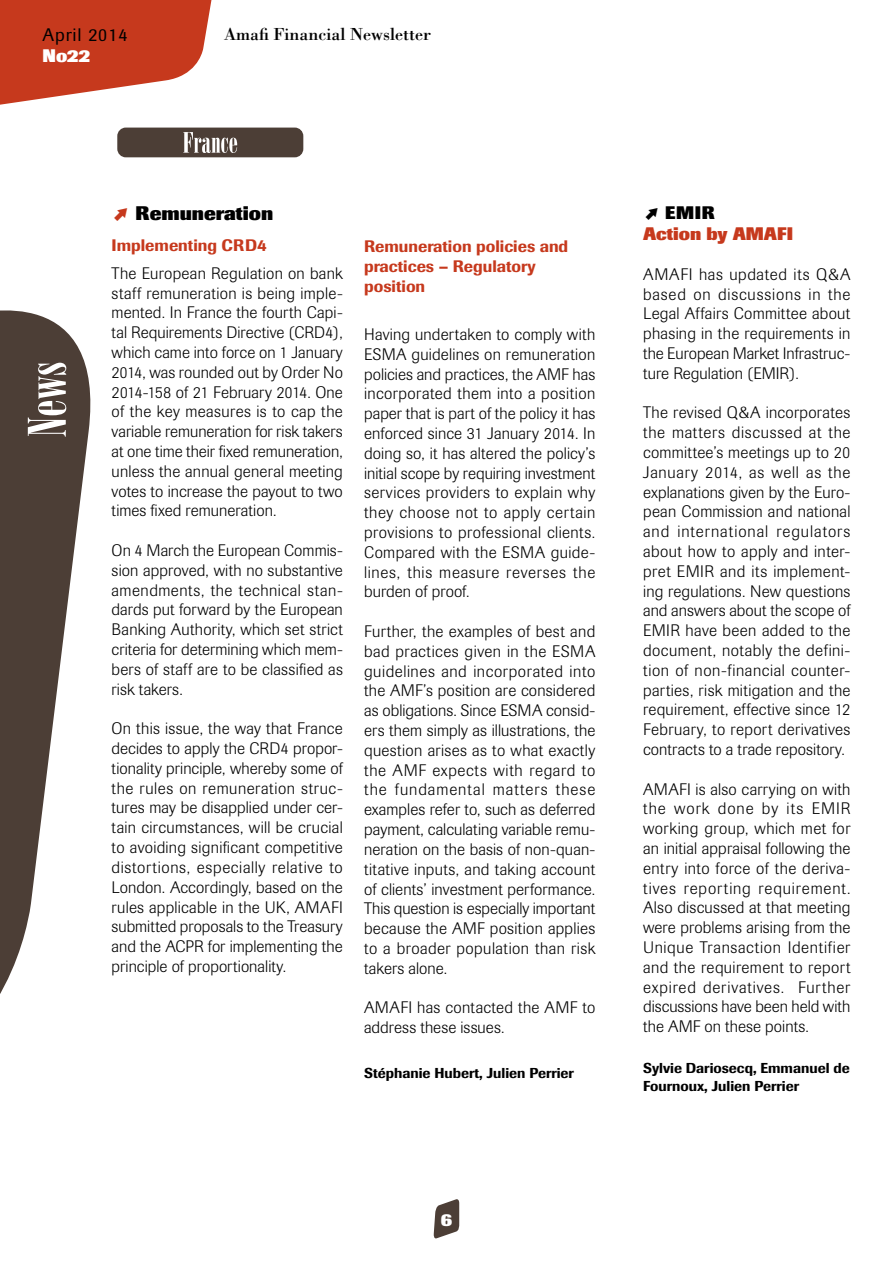
<style>
.page{position:relative;width:893px;height:1263px;background:#fff}
.page>*{position:absolute;margin:0;border:0;box-sizing:border-box;transform-origin:0 0}
.t1{font:52.5px "Bodoni Poster Compressed";color:#fff}
.t2{font:800 19.5px "Imago";color:#000}
.t3{font:18px "Bodoni";color:#000}
.t4{font:800 18px/21.6px "Imago";color:#c6391d}
.t5{font:18px "Imago";letter-spacing:.05em;color:#000}
.t6{font:800 18px "Imago";color:#fff}
.t7{font:300 16.5px/19.8px "Imago";letter-spacing:.01em;color:#000;text-align:justify}
.t8{font:500 16.5px/19.8px "Imago";color:#c6391d}
.t9{font:500 14.25px/18px "Imago";color:#000}
.s1{font-family:"Zeal";font-weight:400;color:#c6391d}
.s2{font-family:"Zeal";font-weight:400;color:#000}
.s3{color:#000}
</style>
<div class="page">
<svg style="left:433px;top:1199px;width:26px;height:40px"></svg>
<svg style="left:0;top:0;width:212px;height:105px"></svg>
<svg style="left:0;top:310px;width:91px;height:684px;fill:#4c3e36"></svg>
<div style="left:117px;top:128px;width:186px;height:29px;background:#4c3e36;border-radius:9px"></div>
<svg style="left:183px;top:132px;width:54px;height:21px"></svg>
<p class="t5" style="left:43px;top:24px;width:86px">April 2014</p>
<p class="t6" style="left:43px;top:45px;width:50px">No22</p>
<p class="t3" style="left:224px;top:23px;width:209px">Amafi Financial Newsletter</p>
<h1 class="t1" style="left:17px;top:437px;width:77px;rotate:-90deg">News</h1>
<p class="t2" style="left:112px;top:201px;width:163px"><span class="s1">j</span> Remuneration</p>
<p class="t8" style="left:112px;top:235px;width:157px">Implementing CRD4</p>
<p class="t7" style="left:112px;top:263px;width:233px">The European Regulation on bank staff remuneration is being imple&shy;mented. In France the fourth Capi&shy;tal Requirements Directive (CRD4), which came into force on 1 January 2014, was rounded out by Order No 2014-158 of 21 February 2014. One of the key measures is to cap the variable remuneration for risk takers at one time their fixed remuneration, unless the annual general meeting votes to increase the payout to two times fixed remuneration.</p>
<p class="t7" style="left:112px;top:541px;width:233px">On 4 March the European Commis&shy;sion approved, with no substantive amendments, the technical stan&shy;dards put forward by the European Banking Authority, which set strict criteria for determining which mem&shy;bers of staff are to be classified as risk takers.</p>
<p class="t7" style="left:112px;top:719px;width:233px">On this issue, the way that France decides to apply the CRD4 propor&shy;tionality principle, whereby some of the rules on remuneration struc&shy;tures may be disapplied under cer&shy;tain circumstances, will be crucial to avoiding significant competitive distortions, especially relative to London. Accordingly, based on the rules applicable in the UK, AMAFI submitted proposals to the Treasury and the ACPR for implementing the principle of proportionality.</p>
<p class="t8" style="left:364px;top:237px;width:206px">Remuneration policies and practices – Regulatory position</p>
<p class="t7" style="left:364px;top:325px;width:233px">Having undertaken to comply with ESMA guidelines on remuneration policies and practices, the AMF has incorporated them into a position paper that is part of the policy it has enforced since 31 January 2014. In doing so, it has altered the policy’s initial scope by requiring investment services providers to explain why they choose not to apply certain provisions to professional clients.<br>Compared with the ESMA guide&shy;lines, this measure reverses the burden of proof.</p>
<p class="t7" style="left:364px;top:622px;width:233px">Further, the examples of best and bad practices given in the ESMA guidelines and incorporated into the AMF’s position are considered as obligations. Since ESMA consid&shy;ers them simply as illustrations, the question arises as to what exactly the AMF expects with regard to the fundamental matters these examples refer to, such as deferred payment, calculating variable remu&shy;neration on the basis of non-quan&shy;titative inputs, and taking account of clients’ investment performance.<br>This question is especially important because the AMF position applies to a broader population than risk takers alone.</p>
<p class="t7" style="left:364px;top:998px;width:233px">AMAFI has contacted the AMF to address these issues.</p>
<p class="t9" style="left:364px;top:1063px;width:211px">Stéphanie Hubert, Julien Perrier</p>
<p class="t4" style="left:643px;top:202px;width:152px"><span class="s2">j</span> <span class="s3">EMIR<br></span>Action by AMAFI</p>
<p class="t7" style="left:643px;top:264px;width:209px">AMAFI has updated its Q&amp;A based on discussions in the Legal Affairs Committee about phasing in the requirements in the European Market Infrastruc&shy;ture Regulation (EMIR).</p>
<p class="t7" style="left:643px;top:403px;width:209px">The revised Q&amp;A incorporates the matters discussed at the committee’s meetings up to 20<br>January 2014, as well as the explanations given by the Euro&shy;pean Commission and national and international regulators about how to apply and inter&shy;pret EMIR and its implement&shy;ing regulations. New questions and answers about the scope of EMIR have been added to the document, notably the defini&shy;tion of non-financial counter&shy;parties, risk mitigation and the requirement, effective since 12<br>February, to report derivatives contracts to a trade repository.</p>
<p class="t7" style="left:643px;top:779px;width:209px">AMAFI is also carrying on with the work done by its EMIR working group, which met for an initial appraisal following the entry into force of the deriva&shy;tives reporting requirement.<br>Also discussed at that meeting were problems arising from the Unique Transaction Identifier and the requirement to report expired derivatives. Further discussions have been held with the AMF on these points.</p>
<p class="t9" style="left:643px;top:1058px;width:208px">Sylvie Dariosecq, Emmanuel de<br>Fournoux, Julien Perrier</p>
<p class="t6" style="left:441px;top:1209px;width:13px">6</p>
</div>
